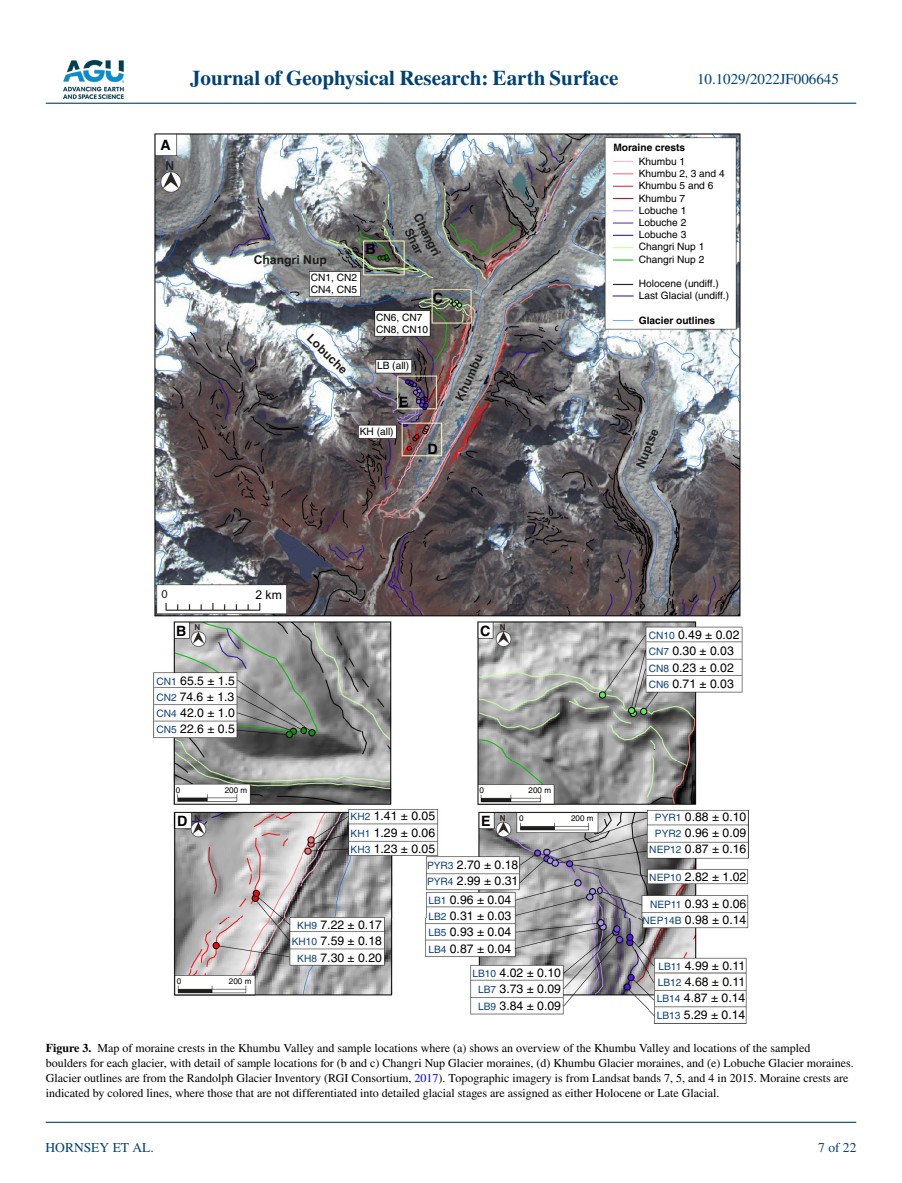
<style>
.page{position:relative;width:902px;height:1183px;background:#fff}
.page>*{position:absolute;margin:0;border:0;box-sizing:border-box;transform-origin:0 0}
.t1{font:700 21px "STIX";color:#004174}
.t2{font:15px "STIX";color:#004174}
.t3{font:700 14.25px "Helvetica";color:#000}
.t4{font:13.5px "STIX";color:#004174}
.t5{font:12.15px/16.2px "Helvetica";color:#000;text-align:justify}
.t6{font:700 12.15px/14.5px "Arial";color:#1d1d1b;text-align:center}
.t7{font:12.15px "Arial";color:#000}
.t8{font:12.15px "Myriad Pro";color:#1d1d1b}
.t9{font:700 12.15px "Arial";color:#2b2422}
.t10{font:12px/15px "STIX";color:#000}
.t11{font:10.2px/12.1px "Helvetica";color:#000}
.t12{font:700 10.2px "Helvetica";color:#000}
.t13{font:8.1px "Helvetica";color:#000}
.t14{font:700 8.1px "Arial";color:#2b2422}
.s1{font-size:10.2px;color:#11447c}
.s2{font-weight:700}
.s3{color:#00f}
</style>
<div class="page">
<img style="left:63px;top:60px;width:60px;height:39px">
<hr style="left:46px;top:103px;width:810px;height:1px;background:#004174">
<hr style="left:46px;top:1121px;width:810px;height:1px;background:#004174">
<img style="left:153px;top:133px;width:595px;height:889px">
<h1 class="t1" style="left:190px;top:66px;width:430px">Journal of Geophysical Research: Earth Surface</h1>
<p class="t2" style="left:697px;top:69px;width:143px">10.1029/2022JF006645</p>
<p class="t3" style="left:160px;top:136px;width:12px">A</p>
<p class="t12" style="left:613px;top:141px;width:73px">Moraine crests</p>
<p class="t9" style="left:166px;top:157px;width:10px">N</p>
<p class="t6" style="left:254px;top:252px;width:75px">Changri Nup</p>
<p class="t11" style="left:311px;top:271px;width:48px">CN1, CN2<br>CN4, CN5</p>
<p class="t6" style="left:314px;top:331px;width:52px;rotate:44deg">Lobuche</p>
<p class="t3" style="left:365px;top:240px;width:12px">B</p>
<p class="t6" style="left:423px;top:211px;width:48px;rotate:63deg">Changri<br>Shar</p>
<p class="t3" style="left:432px;top:289px;width:12px">C</p>
<p class="t11" style="left:376px;top:311px;width:53px">CN6, CN7<br>CN8, CN10</p>
<p class="t11" style="left:377px;top:359px;width:34px">LB (all)</p>
<p class="t3" style="left:399px;top:393px;width:11px">E</p>
<p class="t11" style="left:360px;top:424px;width:35px">KH (all)</p>
<p class="t3" style="left:427px;top:440px;width:12px">D</p>
<p class="t6" style="left:452px;top:396px;width:51px;rotate:-65deg">Khumbu</p>
<p class="t11" style="left:638px;top:155px;width:87px">Khumbu 1<br>Khumbu 2, 3 and 4<br>Khumbu 5 and 6<br>Khumbu 7<br>Lobuche 1<br>Lobuche 2<br>Lobuche 3<br>Changri Nup 1<br>Changri Nup 2</p>
<p class="t11" style="left:638px;top:277px;width:92px">Holocene (undiff.)<br>Last Glacial (undiff.)</p>
<p class="t12" style="left:638px;top:314px;width:78px">Glacier outlines</p>
<p class="t6" style="left:633px;top:464px;width:43px;rotate:-69deg">Nuptse</p>
<p class="t8" style="left:161px;top:586px;width:8px">0</p>
<p class="t7" style="left:255px;top:585px;width:28px">2 km</p>
<p class="t14" style="left:194px;top:621px;width:7px">N</p>
<p class="t14" style="left:500px;top:621px;width:7px">N</p>
<p class="t3" style="left:176px;top:622px;width:12px">B</p>
<p class="t3" style="left:480px;top:622px;width:12px">C</p>
<p class="t5" style="left:156px;top:672px;width:80px"><span class="s1">CN1</span> 65.5 ± 1.5<br><span class="s1">CN2</span> 74.6 ± 1.3<br><span class="s1">CN4</span> 42.0 ± 1.0<br><span class="s1">CN5</span> 22.6 ± 0.5</p>
<p class="t13" style="left:176px;top:785px;width:6px">0</p>
<p class="t13" style="left:225px;top:785px;width:24px">200 m</p>
<p class="t13" style="left:479px;top:785px;width:6px">0</p>
<p class="t13" style="left:528px;top:785px;width:24px">200 m</p>
<p class="t5" style="left:350px;top:807px;width:86px"><span class="s1">KH2</span> 1.41 ± 0.05<br><span class="s1">KH1</span> 1.29 ± 0.06<br><span class="s1">KH3</span> 1.23 ± 0.05</p>
<p class="t14" style="left:194px;top:811px;width:7px">N</p>
<p class="t14" style="left:500px;top:811px;width:7px">N</p>
<p class="t3" style="left:177px;top:812px;width:12px">D</p>
<p class="t3" style="left:481px;top:812px;width:11px">E</p>
<p class="t13" style="left:519px;top:813px;width:6px">0</p>
<p class="t13" style="left:571px;top:813px;width:24px">200 m</p>
<p class="t5" style="left:427px;top:856px;width:93px"><span class="s1">PYR3</span> 2.70 ± 0.18<br><span class="s1">PYR4</span> 2.99 ± 0.31</p>
<p class="t5" style="left:648px;top:626px;width:92px;text-align:left"><span class="s1">CN10</span> 0.49 ± 0.02<br><span class="s1">CN7</span> 0.30 ± 0.03<br><span class="s1">CN8</span> 0.23 ± 0.02<br><span class="s1">CN6</span> 0.71 ± 0.03</p>
<p class="t5" style="left:649px;top:808px;width:98px;text-align:center"><span class="s1">PYR1</span> 0.88 ± 0.10<br><span class="s1">PYR2</span> 0.96 ± 0.09<br><span class="s1">NEP12</span> 0.87 ± 0.16</p>
<p class="t5" style="left:649px;top:868px;width:98px"><span class="s1">NEP10</span> 2.82 ± 1.02</p>
<p class="t13" style="left:177px;top:975px;width:6px">0</p>
<p class="t13" style="left:229px;top:975px;width:24px">200 m</p>
<p class="t5" style="left:291px;top:916px;width:92px;text-align:center"><span class="s1">KH9</span> 7.22 ± 0.17<br><span class="s1">KH10</span> 7.59 ± 0.18<br><span class="s1">KH8</span> 7.30 ± 0.20</p>
<p class="t5" style="left:428px;top:891px;width:84px"><span class="s1">LB1</span> 0.96 ± 0.04<br><span class="s1">LB2</span> 0.31 ± 0.03<br><span class="s1">LB5</span> 0.93 ± 0.04<br><span class="s1">LB4</span> 0.87 ± 0.04</p>
<p class="t5" style="left:472px;top:964px;width:90px;text-align:center"><span class="s1">LB10</span> 4.02 ± 0.10<br><span class="s1">LB7</span> 3.73 ± 0.09<br><span class="s1">LB9</span> 3.84 ± 0.09</p>
<p class="t5" style="left:656px;top:957px;width:90px"><span class="s1">LB11</span> 4.99 ± 0.11<br><span class="s1">LB12</span> 4.68 ± 0.11<br><span class="s1">LB14</span> 4.87 ± 0.14<br><span class="s1">LB13</span> 5.29 ± 0.14</p>
<p class="t5" style="left:642px;top:895px;width:105px;text-align:right"><span class="s1">NEP11</span> 0.93 ± 0.06<br><span class="s1">NEP14B</span> 0.98 ± 0.14</p>
<p class="t10" style="left:46px;top:1040px;width:809px"><span class="s2">Figure 3.</span> Map of moraine crests in the Khumbu Valley and sample locations where (a) shows an overview of the Khumbu Valley and locations of the sampled boulders for each glacier, with detail of sample locations for (b and c) Changri Nup Glacier moraines, (d) Khumbu Glacier moraines, and (e) Lobuche Glacier moraines.<br>Glacier outlines are from the Randolph Glacier Inventory (RGI Consortium, <span class="s3">2017</span>). Topographic imagery is from Landsat bands 7, 5, and 4 in 2015. Moraine crests are indicated by colored lines, where those that are not differentiated into detailed glacial stages are assigned as either Holocene or Late Glacial.</p>
<p class="t4" style="left:45px;top:1138px;width:110px">HORNSEY ET AL.</p>
<p class="t4" style="left:818px;top:1138px;width:40px">7 of 22</p>
</div>
